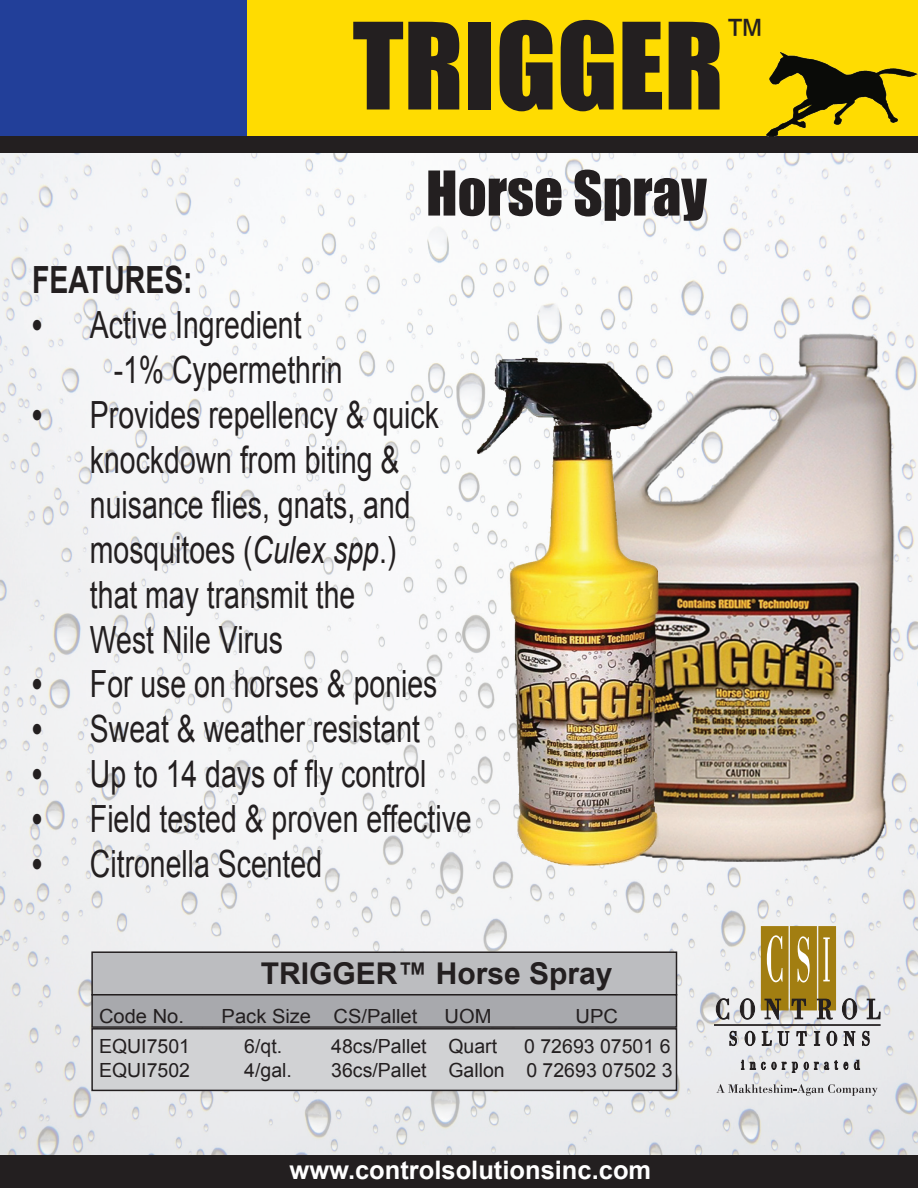
<style>
.page{position:relative;width:918px;height:1188px;background:#fff}
.page>*{position:absolute;margin:0;border:0;box-sizing:border-box;transform-origin:0 0}
.t1{font:111px "Impact";color:#231f20}
.t2{font:57px "Impact";color:#231f20}
.t3{font:42px "Arial";color:#231f20}
.t4{font:37.5px/45px "Arial";color:#231f20;scale:.76 1}
.t5{font:700 37.5px "Arial";color:#231f20;scale:.76 1}
.t6{font:700 30px "Arial";color:#231f20}
.t7{font:700 25.5px "Arial";color:#fff}
.t8{font:19.5px "Arial";color:#231f20}
.s1{font-weight:700}
.s2{font-style:italic}
</style>
<div class="page">
<img style="left:0;top:153px;width:918px;height:1002px">
<div style="left:0;top:0;width:248px;height:136px;background:#223f99"></div>
<div style="left:248px;top:0;width:670px;height:136px;background:#ffdc01"></div>
<div style="left:0;top:136px;width:918px;height:17px;background:#231f20"></div>
<div style="left:0;top:1155px;width:918px;height:33px;background:#231f20"></div>
<div style="left:91px;top:951px;width:586px;height:45px;background:#bcbdc0;border:2px solid #231f20"></div>
<div style="left:91px;top:994px;width:586px;height:34px;background:#a8a9ad;border:2px solid #231f20"></div>
<div style="left:91px;top:1028px;width:586px;height:63px;background:#d1d2d4;border:2px solid #231f20"></div>
<img style="left:766px;top:52px;width:152px;height:84px">
<img style="left:563px;top:333px;width:355px;height:529px">
<img style="left:469px;top:351px;width:204px;height:517px">
<svg style="left:741px;top:1059px;width:119px;height:14px"></svg>
<svg style="left:716px;top:998px;width:14px;height:22px"></svg>
<svg style="left:740px;top:998px;width:15px;height:22px"></svg>
<svg style="left:761px;top:926px;width:75px;height:94px"></svg>
<svg style="left:842px;top:998px;width:15px;height:22px"></svg>
<svg style="left:866px;top:998px;width:15px;height:22px"></svg>
<svg style="left:729px;top:1031px;width:8px;height:15px"></svg>
<svg style="left:744px;top:1031px;width:12px;height:15px"></svg>
<svg style="left:762px;top:1031px;width:28px;height:15px"></svg>
<svg style="left:796px;top:1031px;width:11px;height:15px"></svg>
<svg style="left:814px;top:1031px;width:6px;height:15px"></svg>
<svg style="left:826px;top:1029px;width:30px;height:17px"></svg>
<svg style="left:862px;top:1031px;width:8px;height:15px"></svg>
<hr style="left:714px;top:1024px;width:166px;height:2px;background:#231f20">
<svg style="left:716px;top:1084px;width:162px;height:12px"></svg>
<h1 class="t1" style="left:353px;top:-20px;width:373px">TRIGGER</h1>
<p class="t3" style="left:724px;top:6px;width:43px">™</p>
<h2 class="t2" style="left:426px;top:149px;width:282px">Horse Spray</h2>
<p class="t5" style="left:32px;top:255px;width:213px">FEATURES:</p>
<p class="t4" style="left:114px;top:302px;width:303px;text-indent:-81px"><span class="s1">•</span> Active Ingredient -1% Cypermethrin</p>
<p class="t4" style="left:90px;top:392px;width:461px;text-indent:-58px"><span class="s1">•</span> Provides repellency &amp; quick knockdown from biting &amp; nuisance flies, gnats, and mosquitoes (<span class="s2">Culex spp</span>.) that may transmit the<br>West Nile Virus</p>
<p class="t4" style="left:32px;top:662px;width:535px"><span class="s1">•</span> For use on horses &amp; ponies</p>
<p class="t4" style="left:32px;top:707px;width:512px"><span class="s1">•</span> Sweat &amp; weather resistant</p>
<p class="t4" style="left:32px;top:752px;width:520px"><span class="s1">•</span> Up to 14 days of fly control</p>
<p class="t4" style="left:32px;top:797px;width:580px"><span class="s1">•</span> Field tested &amp; proven effective</p>
<p class="t4" style="left:32px;top:842px;width:383px"><span class="s1">•</span> Citronella Scented</p>
<p class="t6" style="left:261px;top:953px;width:353px">TRIGGER™ Horse Spray</p>
<p class="t8" style="left:99px;top:1003px;width:87px">Code No.</p>
<p class="t8" style="left:222px;top:1003px;width:197px">Pack Size CS/Pallet</p>
<p class="t8" style="left:445px;top:1003px;width:48px">UOM</p>
<p class="t8" style="left:576px;top:1003px;width:44px">UPC</p>
<p class="t8" style="left:99px;top:1033px;width:93px">EQUI7501</p>
<p class="t8" style="left:244px;top:1033px;width:39px">6/qt.</p>
<p class="t8" style="left:331px;top:1033px;width:167px">48cs/Pallet Quart</p>
<p class="t8" style="left:524px;top:1033px;width:148px">0 72693 07501 6</p>
<p class="t8" style="left:99px;top:1057px;width:93px">EQUI7502</p>
<p class="t8" style="left:244px;top:1057px;width:49px">4/gal.</p>
<p class="t8" style="left:331px;top:1057px;width:343px">36cs/Pallet Gallon 0 72693 07502 3</p>
<p class="t7" style="left:290px;top:1153px;width:363px">www.controlsolutionsinc.com</p>
</div>
